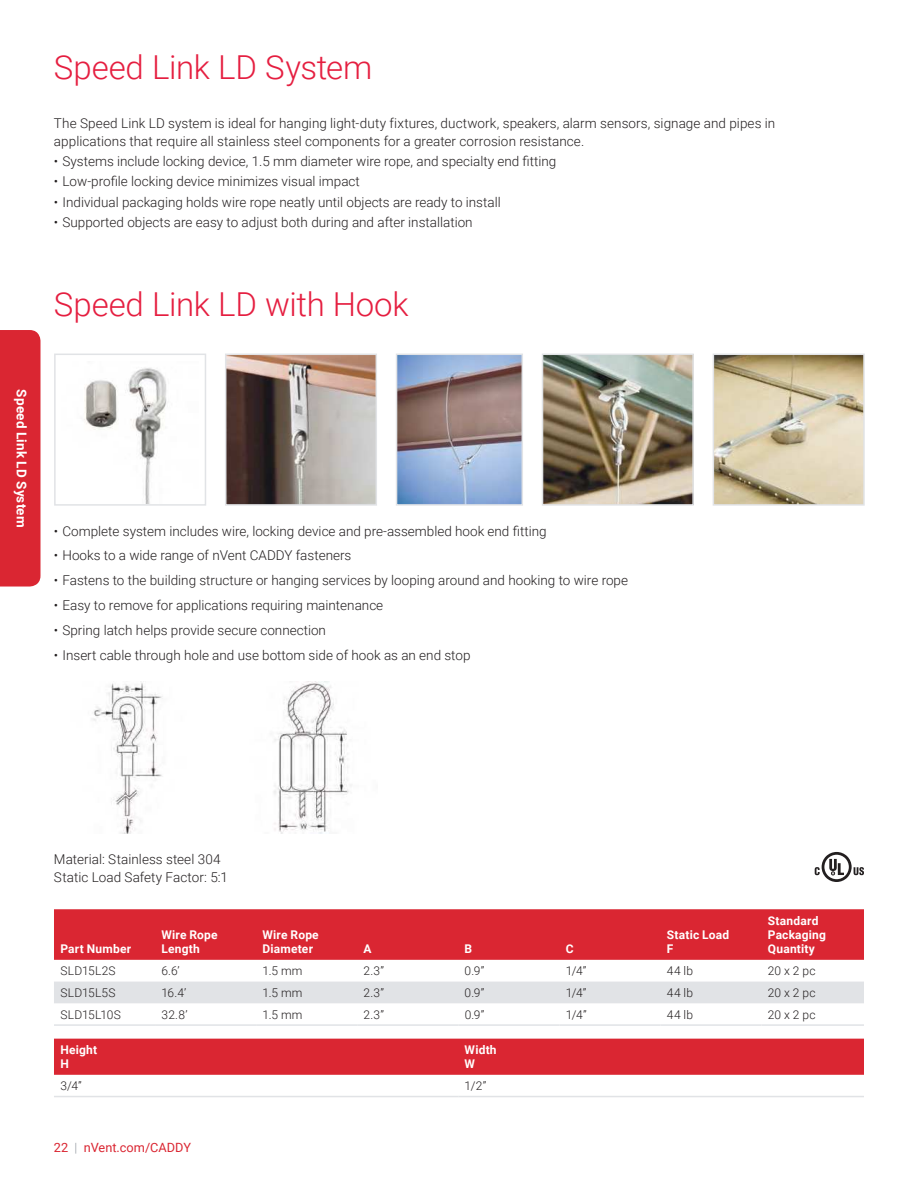
<style>
.page{position:relative;width:918px;height:1188px;background:#fff}
.page>*{position:absolute;margin:0;border:0;box-sizing:border-box;transform-origin:0 0}
.t1{font:300 33px "Roboto";letter-spacing:-.005em;color:#e51e40}
.t2{font:300 13.5px/18px "Roboto";color:#231f20}
.t3{font:700 13.5px "Roboto";letter-spacing:.015em;color:#fff}
.t4{font:12.75px "Roboto";color:#da2632}
.t5{font:300 12px "Roboto";letter-spacing:.015em;color:#231f20}
.t6{font:700 12px/14.4px "Roboto";letter-spacing:.015em;color:#fff}
.s1{font-weight:300;color:#90969e}
</style>
<div class="page">
<img style="left:84px;top:368px;width:83px;height:136px">
<div style="left:54px;top:354px;width:152px;height:152px;border:1px solid #e1e3e6"></div>
<img style="left:227px;top:356px;width:148px;height:148px">
<div style="left:225px;top:354px;width:152px;height:152px;border:1px solid #e1e3e6"></div>
<img style="left:398px;top:356px;width:123px;height:148px">
<div style="left:396px;top:354px;width:127px;height:152px;border:1px solid #e1e3e6"></div>
<img style="left:544px;top:356px;width:148px;height:148px">
<div style="left:542px;top:354px;width:152px;height:152px;border:1px solid #e1e3e6"></div>
<img style="left:715px;top:356px;width:148px;height:148px">
<div style="left:713px;top:354px;width:152px;height:152px;border:1px solid #e1e3e6"></div>
<img style="left:92px;top:683px;width:71px;height:150px">
<img style="left:274px;top:682px;width:78px;height:151px">
<svg style="left:815px;top:852px;width:49px;height:30px"></svg>
<div style="left:54px;top:909px;width:810px;height:51px;background:#da2632"></div>
<div style="left:54px;top:982px;width:810px;height:21px;background:#e1e3e6"></div>
<hr style="left:54px;top:1024px;width:101px;height:2px;background:#e1e3e6">
<hr style="left:155px;top:1024px;width:101px;height:2px;background:#e1e3e6">
<hr style="left:256px;top:1024px;width:101px;height:2px;background:#e1e3e6">
<hr style="left:357px;top:1024px;width:101px;height:2px;background:#e1e3e6">
<hr style="left:458px;top:1024px;width:101px;height:2px;background:#e1e3e6">
<hr style="left:559px;top:1024px;width:101px;height:2px;background:#e1e3e6">
<hr style="left:660px;top:1024px;width:101px;height:2px;background:#e1e3e6">
<hr style="left:761px;top:1024px;width:103px;height:2px;background:#e1e3e6">
<div style="left:54px;top:1039px;width:810px;height:36px;background:#da2632"></div>
<hr style="left:54px;top:1096px;width:404px;height:1px;background:#e1e3e6">
<hr style="left:458px;top:1096px;width:406px;height:1px;background:#e1e3e6">
<div style="left:0;top:330px;width:40px;height:257px;background:#da2632"></div>
<p class="t3" style="left:28px;top:389px;width:140px;rotate:90deg">Speed Link LD System</p>
<h1 class="t1" style="left:54px;top:52px;width:320px">Speed Link LD System</h1>
<p class="t2" style="left:54px;top:115px;width:723px">The Speed Link LD system is ideal for hanging light-duty fixtures, ductwork, speakers, alarm sensors, signage and pipes in applications that require all stainless steel components for a greater corrosion resistance.</p>
<p class="t2" style="left:54px;top:153px;width:504px">• Systems include locking device, 1.5 mm diameter wire rope, and specialty end fitting</p>
<p class="t2" style="left:54px;top:174px;width:307px">• Low-profile locking device minimizes visual impact</p>
<p class="t2" style="left:54px;top:194px;width:448px">• Individual packaging holds wire rope neatly until objects are ready to install</p>
<p class="t2" style="left:54px;top:214px;width:420px">• Supported objects are easy to adjust both during and after installation</p>
<h1 class="t1" style="left:54px;top:289px;width:356px">Speed Link LD with Hook</h1>
<p class="t2" style="left:54px;top:523px;width:494px">• Complete system includes wire, locking device and pre-assembled hook end fitting</p>
<p class="t2" style="left:54px;top:548px;width:299px">• Hooks to a wide range of nVent CADDY fasteners</p>
<p class="t2" style="left:54px;top:572px;width:576px">• Fastens to the building structure or hanging services by looping around and hooking to wire rope</p>
<p class="t2" style="left:54px;top:597px;width:331px">• Easy to remove for applications requiring maintenance</p>
<p class="t2" style="left:54px;top:622px;width:274px">• Spring latch helps provide secure connection</p>
<p class="t2" style="left:54px;top:647px;width:418px">• Insert cable through hole and use bottom side of hook as an end stop</p>
<p class="t2" style="left:54px;top:850px;width:175px">Material: Stainless steel 304<br>Static Load Safety Factor: 5:1</p>
<p class="t6" style="left:60px;top:943px;width:72px">Part Number</p>
<p class="t6" style="left:161px;top:928px;width:58px">Wire Rope<br>Length</p>
<p class="t6" style="left:263px;top:928px;width:58px">Wire Rope<br>Diameter</p>
<p class="t6" style="left:364px;top:943px;width:10px">A</p>
<p class="t6" style="left:465px;top:943px;width:9px">B</p>
<p class="t6" style="left:566px;top:943px;width:9px">C</p>
<p class="t6" style="left:667px;top:928px;width:64px">Static Load<br>F</p>
<p class="t6" style="left:768px;top:914px;width:60px">Standard<br>Packaging<br>Quantity</p>
<p class="t5" style="left:60px;top:966px;width:57px">SLD15L2S</p>
<p class="t5" style="left:161px;top:966px;width:20px">6.6’</p>
<p class="t5" style="left:263px;top:966px;width:42px">1.5 mm</p>
<p class="t5" style="left:364px;top:963px;width:22px">2.3”</p>
<p class="t5" style="left:465px;top:963px;width:21px">0.9”</p>
<p class="t5" style="left:566px;top:963px;width:22px">1/4”</p>
<p class="t5" style="left:667px;top:966px;width:28px">44 lb</p>
<p class="t5" style="left:768px;top:963px;width:49px">20 x 2 pc</p>
<p class="t5" style="left:60px;top:987px;width:57px">SLD15L5S</p>
<p class="t5" style="left:161px;top:987px;width:26px">16.4’</p>
<p class="t5" style="left:263px;top:987px;width:42px">1.5 mm</p>
<p class="t5" style="left:364px;top:984px;width:22px">2.3”</p>
<p class="t5" style="left:465px;top:984px;width:21px">0.9”</p>
<p class="t5" style="left:566px;top:984px;width:22px">1/4”</p>
<p class="t5" style="left:667px;top:987px;width:28px">44 lb</p>
<p class="t5" style="left:768px;top:984px;width:49px">20 x 2 pc</p>
<p class="t5" style="left:60px;top:1006px;width:62px">SLD15L10S</p>
<p class="t5" style="left:161px;top:1006px;width:28px">32.8’</p>
<p class="t5" style="left:263px;top:1009px;width:42px">1.5 mm</p>
<p class="t5" style="left:364px;top:1006px;width:22px">2.3”</p>
<p class="t5" style="left:465px;top:1006px;width:21px">0.9”</p>
<p class="t5" style="left:566px;top:1006px;width:22px">1/4”</p>
<p class="t5" style="left:667px;top:1009px;width:28px">44 lb</p>
<p class="t5" style="left:768px;top:1006px;width:49px">20 x 2 pc</p>
<p class="t6" style="left:60px;top:1043px;width:38px">Height<br>H</p>
<p class="t6" style="left:465px;top:1043px;width:34px">Width<br>W</p>
<p class="t5" style="left:60px;top:1078px;width:23px">3/4”</p>
<p class="t5" style="left:465px;top:1078px;width:23px">1/2”</p>
<p class="t4" style="left:54px;top:1143px;width:139px">22 <span class="s1">|</span> nVent.com/CADDY</p>
</div>
